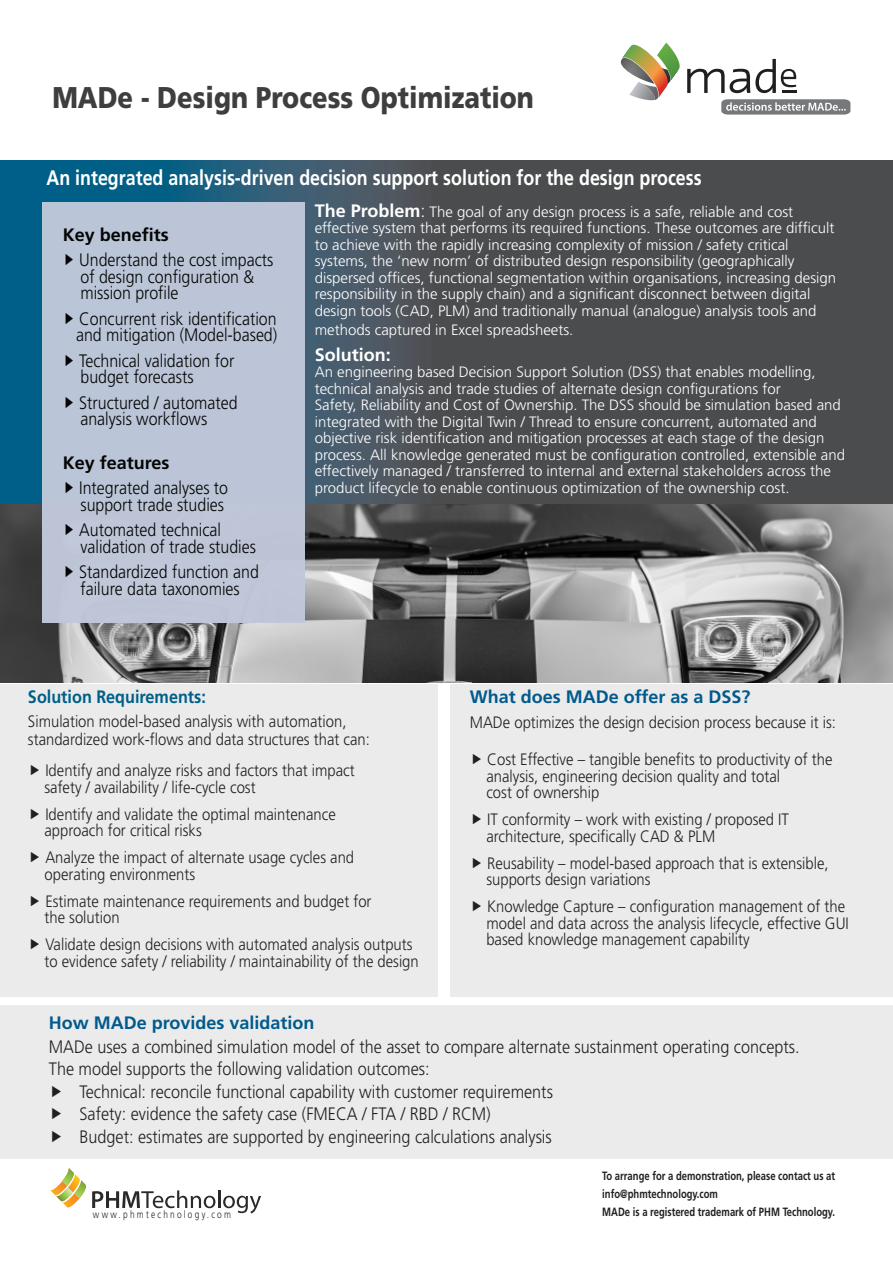
<style>
.page{position:relative;width:893px;height:1263px;background:#fff}
.page>*{position:absolute;margin:0;border:0;box-sizing:border-box;transform-origin:0 0}
.t1{font:900 30px "Frutiger";color:#3e3e3f;scale:.85 1}
.t2{font:700 21px "Frutiger";color:#fff;scale:.85 1}
.t3{font:300 18px "Frutiger";color:#040503;scale:.89 1}
.t4{font:300 18px "Frutiger";color:#231f20;scale:.9 1}
.t5{font:700 18px "Frutiger";color:#015a8d}
.t6{font:700 18px "Frutiger";color:#040503}
.t7{font:700 18px "Frutiger";color:#005f88;scale:.9 1}
.t8{font:700 18px "Frutiger";color:#fff}
.t9{font:300 16.5px "Frutiger";color:#231f20;scale:.9 1}
.t10{font:300 15px/16.5px "Frutiger";color:#fff}
.t11{font:700 12px "Frutiger";color:#231f20;scale:.79 1}
.t12{font:300 10.5px "Frutiger";letter-spacing:.27em;color:#231f20;scale:.79 1}
.s1{font-weight:700;font-size:18px}
.s2{font-size:18px}
</style>
<div class="page">
<img style="left:0;top:504px;width:893px;height:178px">
<div style="left:451px;top:684px;width:442px;height:313px;background:#ebebeb"></div>
<div style="left:0;top:684px;width:438px;height:313px;background:#ebebeb"></div>
<div style="left:0;top:1006px;width:893px;height:153px;background:#ebebeb"></div>
<svg style="left:620px;top:43px;width:230px;height:72px"></svg>
<svg style="left:0;top:161px;width:893px;height:343px;background:#435058"></svg>
<div style="left:43px;top:203px;width:262px;height:420px;background:#c0c8da"></div>
<svg style="left:50px;top:1168px;width:211px;height:45px"></svg>
<p class="t1" style="left:52px;top:80px;width:568px">MADe - Design Process Optimization</p>
<p class="t2" style="left:46px;top:166px;width:772px">An integrated analysis-driven decision support solution for the design process</p>
<p class="t6" style="left:63px;top:224px;width:108px">Key benefits</p>
<p class="t3" style="left:79px;top:250px;width:220px">Understand the cost impacts</p>
<p class="t3" style="left:80px;top:266px;width:197px">of design configuration &amp;</p>
<p class="t3" style="left:80px;top:283px;width:112px">mission profile</p>
<p class="t3" style="left:79px;top:308px;width:223px">Concurrent risk identification</p>
<p class="t3" style="left:76px;top:325px;width:228px">and mitigation (Model-based)</p>
<p class="t3" style="left:79px;top:350px;width:176px">Technical validation for</p>
<p class="t3" style="left:80px;top:367px;width:129px">budget forecasts</p>
<p class="t3" style="left:79px;top:392px;width:179px">Structured / automated</p>
<p class="t3" style="left:80px;top:409px;width:144px">analysis workflows</p>
<p class="t6" style="left:63px;top:452px;width:108px">Key features</p>
<p class="t3" style="left:79px;top:478px;width:169px">Integrated analyses to</p>
<p class="t3" style="left:80px;top:494px;width:163px">support trade studies</p>
<p class="t3" style="left:79px;top:520px;width:161px">Automated technical</p>
<p class="t3" style="left:80px;top:536px;width:199px">validation of trade studies</p>
<p class="t3" style="left:79px;top:562px;width:203px">Standardized function and</p>
<p class="t3" style="left:80px;top:578px;width:180px">failure data taxonomies</p>
<p class="t10" style="left:315px;top:203px;width:480px"><span class="s1">The Problem</span><span class="s2">:</span> The goal of any design process is a safe, reliable and cost</p>
<p class="t10" style="left:315px;top:220px;width:521px">effective system that performs its required functions. These outcomes are difficult to achieve with the rapidly increasing complexity of mission / safety critical</p>
<p class="t10" style="left:315px;top:253px;width:481px">systems, the ‘new norm’ of distributed design responsibility (geographically</p>
<p class="t10" style="left:315px;top:269px;width:523px">dispersed offices, functional segmentation within organisations, increasing design responsibility in the supply chain) and a significant disconnect between digital design tools (CAD, PLM) and traditionally manual (analogue) analysis tools and</p>
<p class="t10" style="left:315px;top:322px;width:260px">methods captured in Excel spreadsheets.</p>
<p class="t8" style="left:315px;top:344px;width:78px">Solution:</p>
<p class="t10" style="left:315px;top:364px;width:502px">An engineering based Decision Support Solution (DSS) that enables modelling, technical analysis and trade studies of alternate design configurations for</p>
<p class="t10" style="left:315px;top:397px;width:532px">Safety, Reliability and Cost of Ownership. The DSS should be simulation based and integrated with the Digital Twin / Thread to ensure concurrent, automated and objective risk identification and mitigation processes at each stage of the design process. All knowledge generated must be configuration controlled, extensible and effectively managed / transferred to internal and external stakeholders across the product lifecycle to enable continuous optimization of the ownership cost.</p>
<p class="t7" style="left:28px;top:686px;width:199px">Solution Requirements:</p>
<p class="t9" style="left:28px;top:711px;width:355px">Simulation model-based analysis with automation,</p>
<p class="t9" style="left:28px;top:729px;width:381px">standardized work-flows and data structures that can:</p>
<p class="t9" style="left:45px;top:761px;width:345px">Identify and analyze risks and factors that impact</p>
<p class="t9" style="left:45px;top:777px;width:236px">safety / availability / life-cycle cost</p>
<p class="t9" style="left:45px;top:804px;width:324px">Identify and validate the optimal maintenance</p>
<p class="t9" style="left:45px;top:821px;width:176px">approach for critical risks</p>
<p class="t9" style="left:45px;top:848px;width:345px">Analyze the impact of alternate usage cycles and</p>
<p class="t9" style="left:45px;top:864px;width:169px">operating environments</p>
<p class="t9" style="left:45px;top:891px;width:364px">Estimate maintenance requirements and budget for</p>
<p class="t9" style="left:45px;top:908px;width:85px">the solution</p>
<p class="t9" style="left:45px;top:935px;width:409px">Validate design decisions with automated analysis outputs</p>
<p class="t9" style="left:45px;top:951px;width:417px">to evidence safety / reliability / maintainability of the design</p>
<p class="t5" style="left:470px;top:686px;width:282px">What does MADe offer as a DSS?</p>
<p class="t9" style="left:470px;top:713px;width:408px">MADe optimizes the design decision process because it is:</p>
<p class="t9" style="left:487px;top:750px;width:385px">Cost Effective – tangible benefits to productivity of the</p>
<p class="t9" style="left:486px;top:767px;width:328px">analysis, engineering decision quality and total</p>
<p class="t9" style="left:486px;top:783px;width:127px">cost of ownership</p>
<p class="t9" style="left:487px;top:810px;width:337px">IT conformity – work with existing / proposed IT</p>
<p class="t9" style="left:486px;top:827px;width:256px">architecture, specifically CAD &amp; PLM</p>
<p class="t9" style="left:487px;top:854px;width:381px">Reusability – model-based approach that is extensible,</p>
<p class="t9" style="left:486px;top:870px;width:184px">supports design variations</p>
<p class="t9" style="left:487px;top:897px;width:399px">Knowledge Capture – configuration management of the</p>
<p class="t9" style="left:486px;top:914px;width:404px">model and data across the analysis lifecycle, effective GUI</p>
<p class="t9" style="left:486px;top:930px;width:294px">based knowledge management capability</p>
<p class="t5" style="left:49px;top:1012px;width:267px">How MADe provides validation</p>
<p class="t4" style="left:49px;top:1036px;width:836px">MADe uses a combined simulation model of the asset to compare alternate sustainment operating concepts.</p>
<p class="t4" style="left:49px;top:1059px;width:425px">The model supports the following validation outcomes:</p>
<p class="t4" style="left:80px;top:1081px;width:528px">Technical: reconcile functional capability with customer requirements</p>
<p class="t4" style="left:80px;top:1104px;width:458px">Safety: evidence the safety case (FMECA / FTA / RBD / RCM)</p>
<p class="t4" style="left:80px;top:1126px;width:526px">Budget: estimates are supported by engineering calculations analysis</p>
<p class="t11" style="left:602px;top:1168px;width:296px">To arrange for a demonstration, please contact us at</p>
<p class="t11" style="left:602px;top:1186px;width:148px">info@phmtechnology.com</p>
<p class="t12" style="left:93px;top:1208px;width:176px">www.phmtechnology.com</p>
<p class="t11" style="left:602px;top:1204px;width:296px">MADe is a registered trademark of PHM Technology.</p>
</div>
